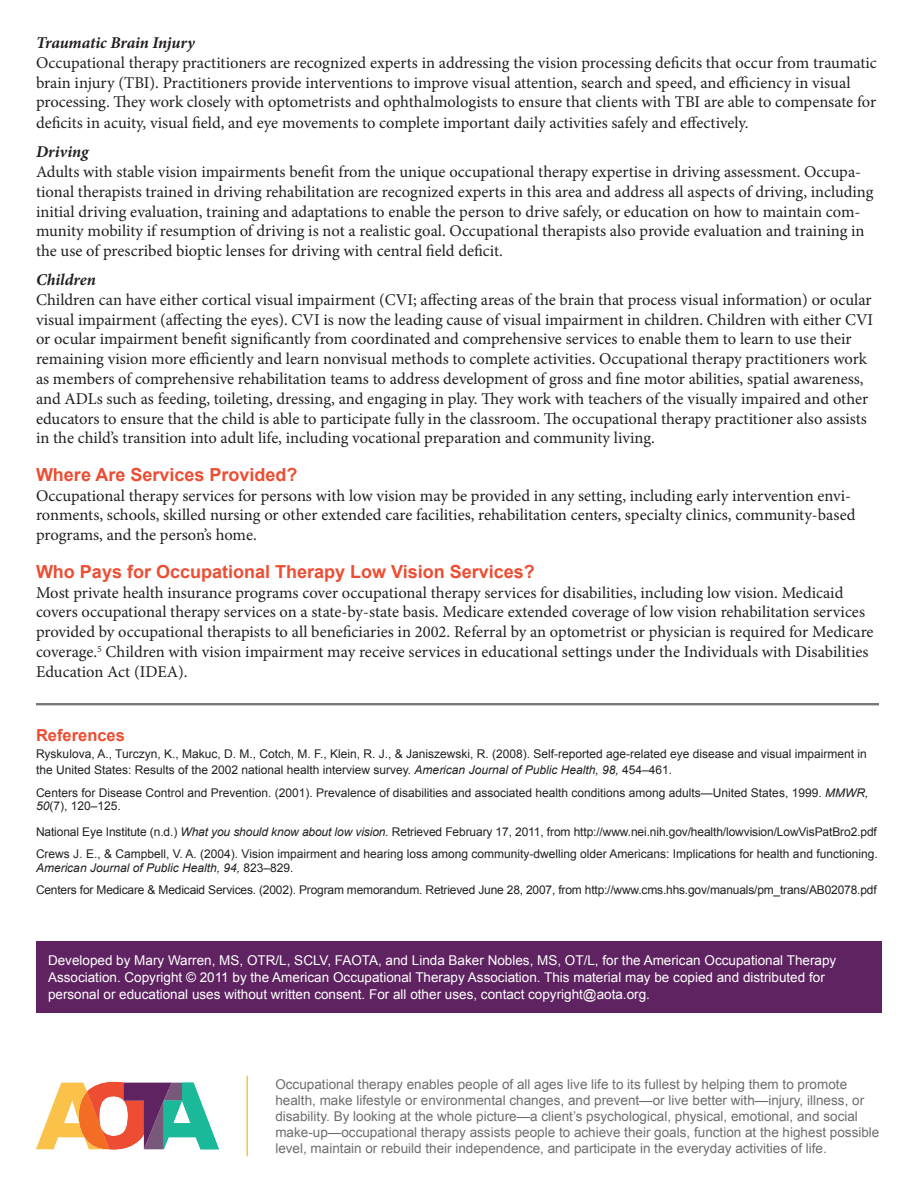
<style>
.page{position:relative;width:918px;height:1188px;background:#fff}
.page>*{position:absolute;margin:0;border:0;box-sizing:border-box;transform-origin:0 0}
.Subhead{font:700 18px "Arial";color:#ed4d32}
.t1{font:16.5px/19.8px "Minion Pro";color:#231f20}
.Subhead-2{font:700 16.5px "Arial";color:#ed4d32}
.t2{font:13.5px/16.2px "Arial";color:#6c6d70}
.Developed_by{font:13.5px/17.2px "Arial";color:#fff}
.References{font:12px/13.5px "Arial";color:#231f20}
.s1{font-weight:700;font-style:italic}
.s2{font-style:italic}
</style>
<div class="page">
<div style="left:36px;top:942px;width:846px;height:71px;background:#5f2361"></div>
<svg style="left:36px;top:1082px;width:183px;height:67px"></svg>
<hr style="left:246px;top:1076px;width:2px;height:80px;background:#f9c049">
<hr style="left:36px;top:703px;width:843px;height:1px;background:#6c6d70">
<hr style="left:36px;top:704px;width:843px;height:1px;background:#6c6d70">
<hr style="left:36px;top:705px;width:843px;height:1px;background:#6c6d70">
<p class="t1" style="left:36px;top:33px;width:842px"><span class="s1">Traumatic Brain Injury<br></span>Occupational therapy practitioners are recognized experts in addressing the vision processing deficits that occur from traumatic brain injury (TBI). Practitioners provide interventions to improve visual attention, search and speed, and efficiency in visual processing. They work closely with optometrists and ophthalmologists to ensure that clients with TBI are able to compensate for deficits in acuity, visual field, and eye movements to complete important daily activities safely and effectively.</p>
<p class="t1" style="left:36px;top:142px;width:839px"><span class="s1">Driving<br></span>Adults with stable vision impairments benefit from the unique occupational therapy expertise in driving assessment. Occupa&shy;tional therapists trained in driving rehabilitation are recognized experts in this area and address all aspects of driving, including initial driving evaluation, training and adaptations to enable the person to drive safely, or education on how to maintain com&shy;munity mobility if resumption of driving is not a realistic goal. Occupational therapists also provide evaluation and training in the use of prescribed bioptic lenses for driving with central field deficit.</p>
<p class="t1" style="left:36px;top:270px;width:839px"><span class="s1">Children<br></span>Children can have either cortical visual impairment (CVI; affecting areas of the brain that process visual information) or ocular visual impairment (affecting the eyes). CVI is now the leading cause of visual impairment in children. Children with either CVI or ocular impairment benefit significantly from coordinated and comprehensive services to enable them to learn to use their remaining vision more efficiently and learn nonvisual methods to complete activities. Occupational therapy practitioners work as members of comprehensive rehabilitation teams to address development of gross and fine motor abilities, spatial awareness, and ADLs such as feeding, toileting, dressing, and engaging in play. They work with teachers of the visually impaired and other educators to ensure that the child is able to participate fully in the classroom. The occupational therapy practitioner also assists in the child’s transition into adult life, including vocational preparation and community living.</p>
<p class="Subhead" style="left:36px;top:463px;width:263px">Where Are Services Provided?</p>
<p class="t1" style="left:36px;top:486px;width:821px">Occupational therapy services for persons with low vision may be provided in any setting, including early intervention envi&shy;ronments, schools, skilled nursing or other extended care facilities, rehabilitation centers, specialty clinics, community-based programs, and the person’s home.</p>
<p class="Subhead" style="left:36px;top:560px;width:500px">Who Pays for Occupational Therapy Low Vision Services?</p>
<p class="t1" style="left:36px;top:583px;width:839px">Most private health insurance programs cover occupational therapy services for disabilities, including low vision. Medicaid covers occupational therapy services on a state-by-state basis. Medicare extended coverage of low vision rehabilitation services provided by occupational therapists to all beneficiaries in 2002. Referral by an optometrist or physician is required for Medicare coverage.<sup>5</sup> Children with vision impairment may receive services in educational settings under the Individuals with Disabilities Education Act (IDEA).</p>
<p class="Subhead-2" style="left:36px;top:725px;width:90px">References</p>
<p class="References" style="left:36px;top:745px;width:832px;line-height:16.5px">Ryskulova, A., Turczyn, K., Makuc, D. M., Cotch, M. F., Klein, R. J., &amp; Janiszewski, R. (2008). Self-reported age-related eye disease and visual impairment in the United States: Results of the 2002 national health interview survey. <span class="s2">American Journal of Public Health, 98,</span> 454–461.</p>
<p class="References" style="left:36px;top:786px;width:834px">Centers for Disease Control and Prevention. (2001). Prevalence of disabilities and associated health conditions among adults—United States, 1999. <span class="s2">MMWR,<br>50</span>(7), 120–125.</p>
<p class="References" style="left:36px;top:825px;width:842px">National Eye Institute (n.d.) <span class="s2">What you should know about low vision.</span> Retrieved February 17, 2011, from http://www.nei.nih.gov/health/lowvision/LowVisPatBro2.pdf</p>
<p class="References" style="left:36px;top:847px;width:843px">Crews J. E., &amp; Campbell, V. A. (2004). Vision impairment and hearing loss among community-dwelling older Americans: Implications for health and functioning.<br><span class="s2">American Journal of Public Health, 94,</span> 823–829.</p>
<p class="References" style="left:36px;top:883px;width:842px">Centers for Medicare &amp; Medicaid Services. (2002). Program memorandum. Retrieved June 28, 2007, from http://www.cms.hhs.gov/manuals/pm_trans/AB02078.pdf</p>
<p class="Developed_by" style="left:48px;top:952px;width:790px">Developed by Mary Warren, MS, OTR/L, SCLV, FAOTA, and Linda Baker Nobles, MS, OT/L, for the American Occupational Therapy<br>Association. Copyright © 2011 by the American Occupational Therapy Association. This material may be copied and distributed for personal or educational uses without written consent. For all other uses, contact copyright@aota.org.</p>
<p class="t2" style="left:275px;top:1076px;width:606px">Occupational therapy enables people of all ages live life to its fullest by helping them to promote health, make lifestyle or environmental changes, and prevent—or live better with—injury, illness, or disability. By looking at the whole picture—a client’s psychological, physical, emotional, and social make-up—occupational therapy assists people to achieve their goals, function at the highest possible level, maintain or rebuild their independence, and participate in the everyday activities of life.</p>
</div>
